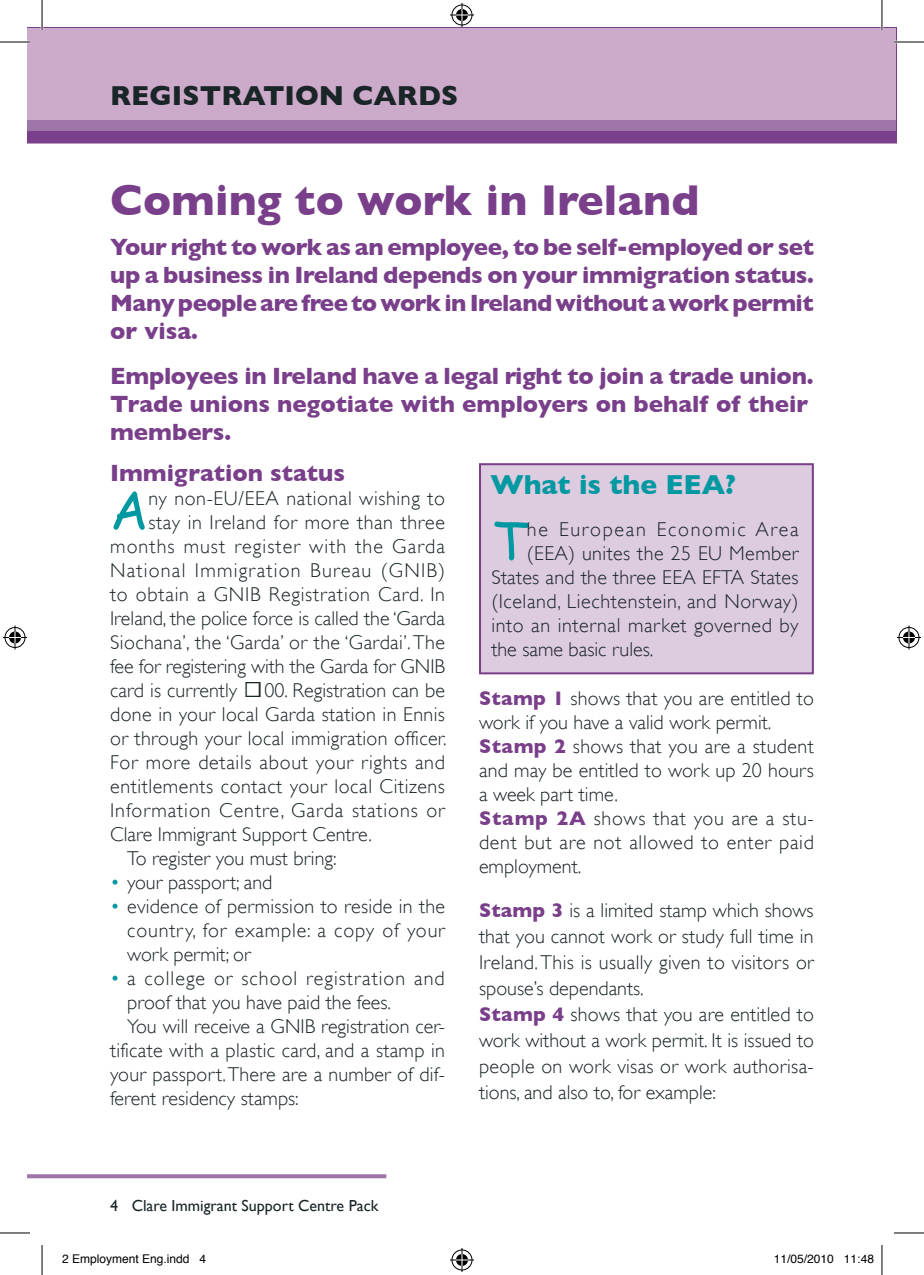
<style>
.page{position:relative;width:924px;height:1275px;background:#fff}
.page>*{position:absolute;margin:0;border:0;box-sizing:border-box;transform-origin:0 0}
.t1{font:52.4px "Comic Sans MS";color:#0098a1}
.t2{font:700 44px "Gill Sans";letter-spacing:.005em;color:#7a3f8a}
.t3{font:700 28px "Gill Sans";letter-spacing:.005em;color:#1a2528}
.t4{font:700 28px "Gill Sans";color:#0098a1}
.t5{font:700 24px/28px "Gill Sans";letter-spacing:-.01em;color:#7a3f8a;text-align:justify}
.t6{font:300 20px/24px "Gill Sans";letter-spacing:.015em;color:#1a2528}
.t7{font:300 20px "Gill Sans";letter-spacing:-.005em;color:#1a2528}
.t8{font:300 20px "Gill Sans";letter-spacing:.045em;color:#1a2528}
.t9{font:300 20px "Gill Sans";letter-spacing:.04em;color:#1a2528}
.t10{font:300 20px "Gill Sans";letter-spacing:.035em;color:#1a2528}
.t11{font:300 20px "Gill Sans";letter-spacing:.05em;color:#1a2528}
.t12{font:300 20px "Gill Sans";letter-spacing:.06em;color:#1a2528}
.t13{font:300 20px "Gill Sans";letter-spacing:.055em;color:#1a2528}
.t14{font:300 20px "Gill Sans";letter-spacing:.085em;color:#1a2528}
.t15{font:16px "Gill Sans";color:#1a2528}
.t16{font:12px "Helvetica";color:#000}
.s1{color:#0098a1}
.s2{font-weight:700;color:#7a3f8a}
</style>
<div class="page">
<svg style="left:28px;top:1174px;width:358px;height:4px"></svg>
<svg style="left:28px;top:131px;width:867px;height:13px;background:#7e468e"></svg>
<div style="left:28px;top:28px;width:867px;height:103px;background:#9d75a9"></div>
<div style="left:28px;top:28px;width:867px;height:91px;background:#ccaaca"></div>
<div style="left:479px;top:463px;width:334px;height:211px;background:#ddcbdf;border:2px solid #7a3f8a"></div>
<hr style="left:0;top:41px;width:30px;height:2px;background:#fff">
<hr style="left:893px;top:41px;width:30px;height:2px;background:#fff">
<hr style="left:41px;top:0;width:2px;height:30px;background:#fff">
<hr style="left:880px;top:0;width:2px;height:30px;background:#fff">
<hr style="left:0;top:42px;width:30px;height:1px;background:#000">
<hr style="left:893px;top:42px;width:30px;height:1px;background:#000">
<hr style="left:0;top:1232px;width:30px;height:1px;background:#000">
<hr style="left:893px;top:1232px;width:30px;height:1px;background:#000">
<hr style="left:42px;top:0;width:1px;height:30px;background:#000">
<hr style="left:42px;top:1245px;width:1px;height:30px;background:#000">
<hr style="left:881px;top:0;width:1px;height:30px;background:#000">
<hr style="left:881px;top:1245px;width:1px;height:30px;background:#000">
<svg style="left:450px;top:3px;width:24px;height:24px"></svg>
<svg style="left:450px;top:1248px;width:24px;height:24px"></svg>
<svg style="left:3px;top:625px;width:24px;height:24px"></svg>
<svg style="left:897px;top:625px;width:23px;height:24px"></svg>
<h3 class="t3" style="left:110px;top:79px;width:80px">Registrati</h3>
<h3 class="t3" style="left:295px;top:79px;width:80px">on car</h3>
<h3 class="t3" style="left:418px;top:79px;width:38px">ds</h3>
<h2 class="t2" style="left:110px;top:175px;width:590px">Coming to work in Ireland</h2>
<p class="t5" style="left:110px;top:233px;width:705px">Your right to work as an employee, to be self-employed or set up a business in Ireland depends on your immigration status.<br>M any people are free to work in Ireland without a work permit or visa.</p>
<p class="t5" style="left:110px;top:362px;width:704px;text-align:left">Employees in Ireland have a legal right to join a trade union.<br>Trade unions negotiate with employers on behalf of their members.</p>
<p class="t5" style="left:110px;top:459px;width:236px">Immigration status</p>
<h1 class="t1" style="left:110px;top:471px;width:40px">A</h1>
<p class="t6" style="left:148px;top:486px;width:298px">ny non-EU/EEA national wishing to</p>
<p class="t6" style="left:148px;top:510px;width:298px">stay in Ireland for more than three</p>
<p class="t13" style="left:110px;top:535px;width:336px">months must register with the Garda</p>
<p class="t12" style="left:110px;top:559px;width:336px">National Immigration Bureau (GNIB)</p>
<p class="t9" style="left:110px;top:583px;width:336px">to obtain a GNIB Registration Card. In</p>
<p class="t6" style="left:110px;top:606px;width:336px">Ireland, the police force is called the ‘Garda</p>
<p class="t6" style="left:110px;top:630px;width:336px">Siochana’, the ‘Garda’ or the ‘Gardai’. The</p>
<p class="t7" style="left:110px;top:655px;width:336px">fee for registering with the Garda for GNIB</p>
<p class="t6" style="left:110px;top:678px;width:336px">card is currently €100. Registration can be</p>
<p class="t6" style="left:110px;top:702px;width:336px">done in your local Garda station in Ennis</p>
<p class="t6" style="left:110px;top:726px;width:338px">or through your local immigration officer.</p>
<p class="t10" style="left:110px;top:751px;width:336px">For more details about your rights and</p>
<p class="t6" style="left:110px;top:774px;width:336px">entitlements contact your local Citizens</p>
<p class="t8" style="left:110px;top:799px;width:336px">Information Centre, Garda stations or</p>
<p class="t6" style="left:110px;top:822px;width:263px">Clare Immigrant Support Centre.</p>
<p class="t6" style="left:127px;top:846px;width:211px">To register you must bring:</p>
<p class="t6" style="left:110px;top:870px;width:164px"><span class="s1">•</span> your passport; and</p>
<p class="t6" style="left:127px;top:894px;width:319px;text-align:justify;text-indent:-17px"><span class="s1">•</span> evidence of permission to reside in the country, for example: a copy of your work permit; or</p>
<p class="t11" style="left:110px;top:967px;width:336px"><span class="s1">•</span> a college or school registration and</p>
<p class="t6" style="left:127px;top:990px;width:265px">proof that you have paid the fees.</p>
<p class="t6" style="left:127px;top:1014px;width:319px">You will receive a GNIB registration cer-</p>
<p class="t6" style="left:110px;top:1038px;width:336px">tificate with a plastic card, and a stamp in</p>
<p class="t6" style="left:110px;top:1062px;width:336px">your passport. There are a number of dif-</p>
<p class="t6" style="left:110px;top:1086px;width:190px">ferent residency stamps:</p>
<h3 class="t4" style="left:490px;top:468px;width:247px">What is the EEA?</h3>
<h1 class="t1" style="left:491px;top:502px;width:37px">T</h1>
<p class="t14" style="left:526px;top:518px;width:273px">he European Economic Area</p>
<p class="t6" style="left:526px;top:541px;width:273px">(EEA) unites the 25 EU Member</p>
<p class="t6" style="left:491px;top:565px;width:308px">States and the three EEA EFTA States</p>
<p class="t6" style="left:491px;top:589px;width:308px">(Iceland, Liechtenstein, and Norway)</p>
<p class="t6" style="left:491px;top:613px;width:308px">into an internal market governed by</p>
<p class="t6" style="left:491px;top:637px;width:163px">the same basic rules.</p>
<p class="t6" style="left:479px;top:686px;width:336px"><span class="s2">Stamp 1</span> shows that you are entitled to work if you have a valid work permit.<br><span class="s2">Stamp 2</span> shows that you are a student and may be entitled to work up 20 hours a week part time.<br><span class="s2">Stamp 2A</span> shows that you are a stu&shy;dent but are not allowed to enter paid employment.</p>
<p class="t6" style="left:479px;top:897px;width:336px;line-height:26px"><span class="s2">Stamp 3</span> is a limited stamp which shows that you cannot work or study full time in Ireland. This is usually given to visitors or spouse’s dependants.<br><span class="s2">Stamp 4</span> shows that you are entitled to work without a work permit. It is issued to people on work visas or work authorisa&shy;tions, and also to, for example:</p>
<p class="t15" style="left:110px;top:1196px;width:270px">4 Clare Immigrant Support Centre Pack</p>
<p class="t16" style="left:62px;top:1249px;width:146px">2 Employment Eng.indd 4</p>
<p class="t16" style="left:773px;top:1249px;width:102px">11/05/2010 11:48</p>
</div>
